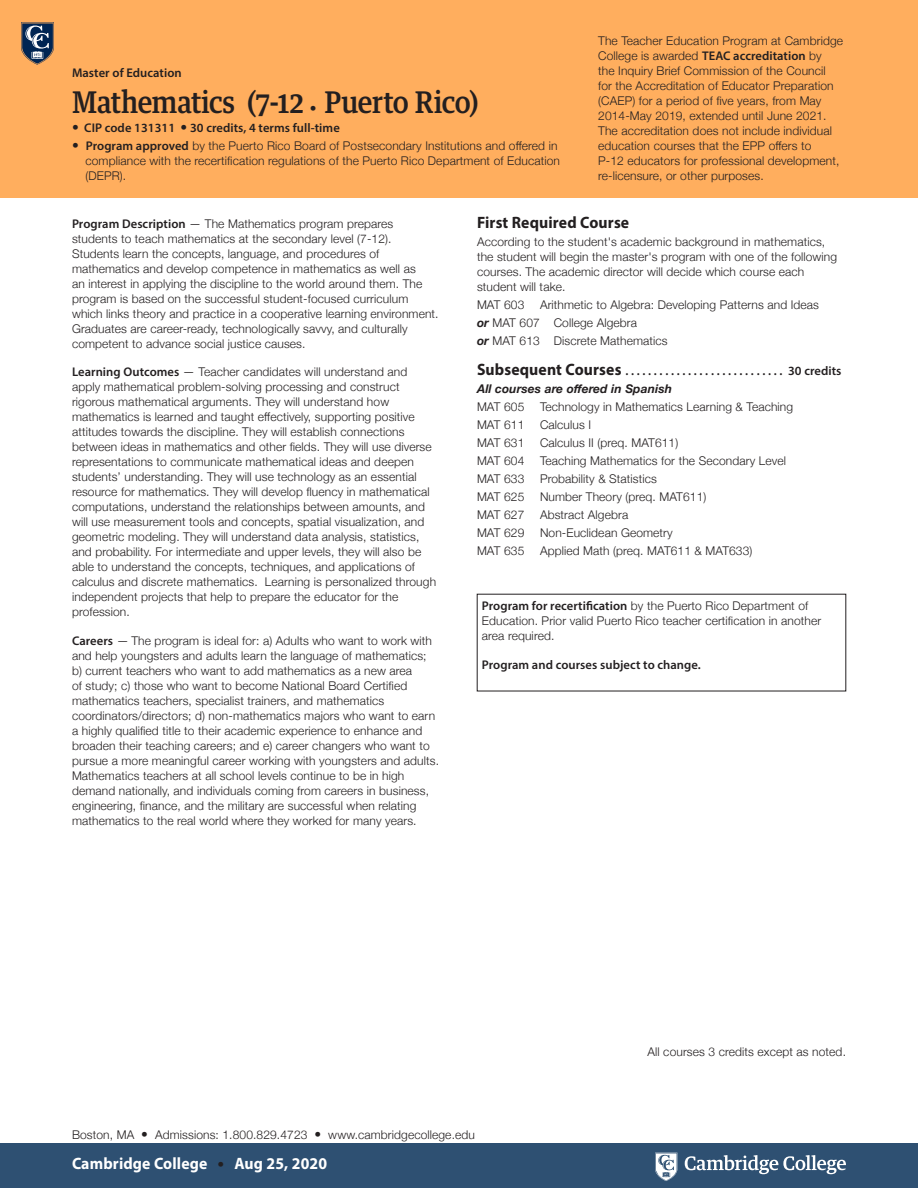
<style>
.page{position:relative;width:918px;height:1188px;background:#fff}
.page>*{position:absolute;margin:0;border:0;box-sizing:border-box;transform-origin:0 0}
.cht_h1-egypt{font:500 30px "Guardian Text Egyp";letter-spacing:-.015em;color:#231f20;scale:.9 1}
.t1{font:700 16.5px "Myriad Pro";letter-spacing:.01em;color:#fff;scale:.95 1}
.t2{font:700 16.5px "Myriad Pro";letter-spacing:.01em;color:#231f20;scale:.95 1}
.txt-2_b{font:600 12.6px "Myriad Pro";letter-spacing:.005em;color:#231f20}
.txt-9{font:600 12.6px "Myriad Pro";letter-spacing:.005em;color:#231f20}
.txt-9-2{font:300 12px/15px "Helvetica Neue";letter-spacing:.01em;color:#231f20}
.txt-2{font:300 12px/15px "Helvetica Neue";letter-spacing:.01em;color:#231f20}
.bul-2{font:300 12px/15px "Helvetica Neue";letter-spacing:.01em;color:#231f20}
.txt-2-2{font:italic 700 12px "Helvetica Neue";letter-spacing:.01em;color:#231f20}
.s1{font-family:"Myriad Pro";font-weight:600;font-size:12.6px}
.s2{font-family:"Helvetica Neue";font-weight:300;font-size:13.5px}
.s3{font-size:13.5px}
.s4{font-weight:700;font-style:italic}
.s5{font-weight:700;font-size:16.5px}
.s6{font-family:"Helvetica Neue";font-weight:300;font-size:13.5px;color:#231f20}
</style>
<div class="page">
<div style="left:0;top:0;width:918px;height:198px;background:#ffae5e"></div>
<svg style="left:21px;top:22px;width:33px;height:43px"></svg>
<div style="left:0;top:1143px;width:918px;height:45px;background:#2e5072"></div>
<svg style="left:655px;top:1153px;width:191px;height:28px"></svg>
<p class="txt-9-2" style="left:598px;top:32px;width:246px">The Teacher Education Program at Cambridge College is awarded <span class="s1">TEAC accreditation</span> by<br>the Inquiry Brief Commission of the Council<br>for the Accreditation of Educator Preparation (CAEP) for a period of five years, from May 2014-May 2019, extended until June 2021.<br>The accreditation does not include individual education courses that the EPP offers to<br>P-12 educators for professional development, re-licensure, or other purposes.</p>
<p class="txt-2_b" style="left:72px;top:64px;width:111px">Master of Education</p>
<p class="cht_h1-egypt" style="left:72px;top:77px;width:453px">Mathematics (7-12 <span class="s2">•</span> Puerto Rico)</p>
<p class="txt-2_b" style="left:72px;top:120px;width:269px"><span class="s2">•</span> CIP code 131311 <span class="s2">•</span> 30 credits, 4 terms full-time</p>
<p class="bul-2" style="left:86px;top:137px;width:476px;text-indent:-14px"><span class="s3">•</span> <span class="s1">Program approved</span> by the Puerto Rico Board of Postsecondary Institutions and offered in compliance with the recertification regulations of the Puerto Rico Department of Education (DEPR).</p>
<p class="txt-9-2" style="left:72px;top:215px;width:368px"><span class="s1">Program Description</span> — The Mathematics program prepares students to teach mathematics at the secondary level (7-12).<br>Students learn the concepts, language, and procedures of mathematics and develop competence in mathematics as well as<br>an interest in applying the discipline to the world around them. The program is based on the successful student-focused curriculum which links theory and practice in a cooperative learning environment.<br>Graduates are career-ready, technologically savvy, and culturally competent to advance social justice causes.</p>
<p class="txt-9-2" style="left:72px;top:363px;width:366px"><span class="s1">Learning Outcomes</span> — Teacher candidates will understand and apply mathematical problem-solving processing and construct rigorous mathematical arguments. They will understand how mathematics is learned and taught effectively, supporting positive attitudes towards the discipline. They will establish connections between ideas in mathematics and other fields. They will use diverse representations to communicate mathematical ideas and deepen students’ understanding. They will use technology as an essential resource for mathematics. They will develop fluency in mathematical computations, understand the relationships between amounts, and will use measurement tools and concepts, spatial visualization, and geometric modeling. They will understand data analysis, statistics, and probability. For intermediate and upper levels, they will also be able to understand the concepts, techniques, and applications of calculus and discrete mathematics. Learning is personalized through independent projects that help to prepare the educator for the profession.</p>
<p class="txt-9-2" style="left:72px;top:632px;width:369px"><span class="s1">Careers</span> — The program is ideal for: a) Adults who want to work with and help youngsters and adults learn the language of mathematics; b) current teachers who want to add mathematics as a new area<br>of study; c) those who want to become National Board Certified mathematics teachers, specialist trainers, and mathematics coordinators/directors; d) non-mathematics majors who want to earn a highly qualified title to their academic experience to enhance and broaden their teaching careers; and e) career changers who want to pursue a more meaningful career working with youngsters and adults.<br>Mathematics teachers at all school levels continue to be in high demand nationally, and individuals coming from careers in business, engineering, finance, and the military are successful when relating mathematics to the real world where they worked for many years.</p>
<p class="t2" style="left:477px;top:212px;width:162px">First Required Course</p>
<p class="txt-2" style="left:477px;top:234px;width:362px">According to the student's academic background in mathematics, the student will begin the master's program with one of the following courses. The academic director will decide which course each student will take.</p>
<p class="txt-2" style="left:477px;top:297px;width:49px">MAT 603</p>
<p class="txt-2" style="left:540px;top:297px;width:281px">Arithmetic to Algebra: Developing Patterns and Ideas</p>
<p class="txt-2" style="left:477px;top:315px;width:162px"><span class="s4">or</span> MAT 607 College Algebra</p>
<p class="txt-9-2" style="left:477px;top:333px;width:192px"><span class="s4">or</span> MAT 613 Discrete Mathematics</p>
<p class="txt-2_b" style="left:477px;top:363px;width:366px"><span class="s5">Subsequent Courses</span> . . . . . . . . . . . . . . . . . . . . . . . . . . . . 30 credits</p>
<p class="txt-2-2" style="left:477px;top:380px;width:197px">All courses are offered in Spanish</p>
<p class="txt-2" style="left:477px;top:399px;width:49px">MAT 605</p>
<p class="txt-2" style="left:540px;top:399px;width:255px">Technology in Mathematics Learning &amp; Teaching</p>
<p class="txt-2" style="left:477px;top:417px;width:49px">MAT 611</p>
<p class="txt-2" style="left:540px;top:417px;width:53px">Calculus I</p>
<p class="txt-2" style="left:477px;top:435px;width:49px">MAT 631</p>
<p class="txt-2" style="left:540px;top:435px;width:140px">Calculus II (preq. MAT611)</p>
<p class="txt-2" style="left:477px;top:453px;width:49px">MAT 604</p>
<p class="txt-2" style="left:540px;top:453px;width:247px">Teaching Mathematics for the Secondary Level</p>
<p class="txt-2" style="left:477px;top:471px;width:49px">MAT 633</p>
<p class="txt-2" style="left:540px;top:471px;width:118px">Probability &amp; Statistics</p>
<p class="txt-2" style="left:477px;top:489px;width:49px">MAT 625</p>
<p class="txt-2" style="left:540px;top:489px;width:168px">Number Theory (preq. MAT611)</p>
<p class="txt-2" style="left:477px;top:507px;width:49px">MAT 627</p>
<p class="txt-2" style="left:540px;top:507px;width:90px">Abstract Algebra</p>
<p class="txt-2" style="left:477px;top:525px;width:49px">MAT 629</p>
<p class="txt-2" style="left:540px;top:525px;width:134px">Non-Euclidean Geometry</p>
<p class="txt-2" style="left:477px;top:543px;width:49px">MAT 635</p>
<p class="txt-2" style="left:540px;top:543px;width:214px">Applied Math (preq. MAT611 &amp; MAT633)</p>
<p class="txt-9-2" style="left:482px;top:598px;width:341px"><span class="s1">Program for recertification</span> by the Puerto Rico Department of<br>Education. Prior valid Puerto Rico teacher certification in another area required.</p>
<p class="txt-9" style="left:482px;top:657px;width:219px">Program and courses subject to change.</p>
<p class="txt-2" style="left:72px;top:1126px;width:404px">Boston, MA <span class="s3">•</span> Admissions: 1.800.829.4723 <span class="s3">•</span> www.cambridgecollege.edu</p>
<p class="t1" style="left:72px;top:1153px;width:270px">Cambridge College <span class="s6">•</span> Aug 25, 2020</p>
<p class="txt-9-2" style="left:648px;top:1043px;width:200px">All courses 3 credits except as noted.</p>
</div>
